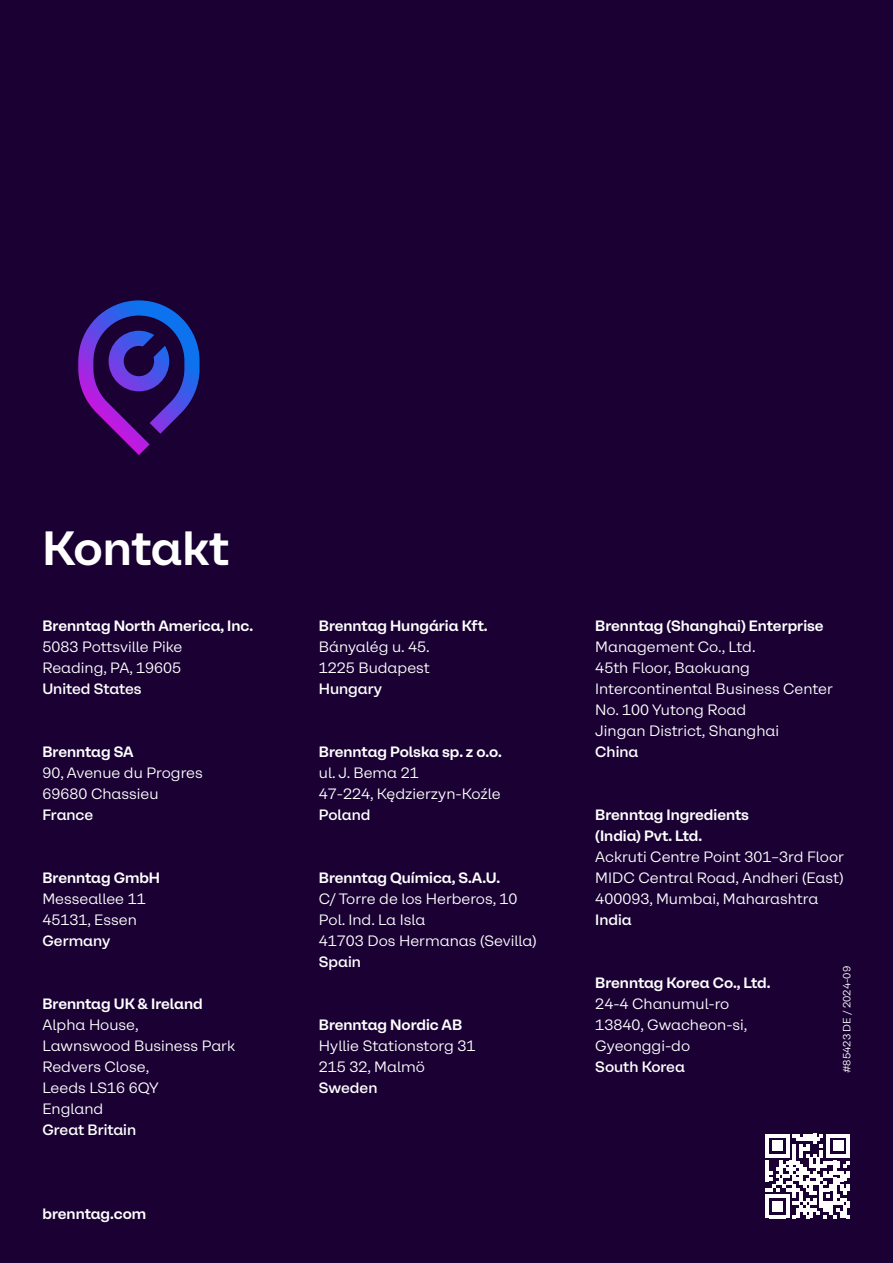
<style>
.page{position:relative;width:893px;height:1263px;background:#1a0033}
.page>*{position:absolute;margin:0;border:0;box-sizing:border-box;transform-origin:0 0}
.Headline_Bd__32_35_2pt{font:700 48px "Brenntag Sans";letter-spacing:-.005em;color:#fff}
.Contact_Reg__10_14pt{font:15px/21px "Brenntag Sans";color:#fff}
.Contact_Reg__10_14pt-2{font:700 15px/21px "Brenntag Sans";color:#fff}
.Contact_Reg__10_14pt-3{font:600 15px "Brenntag Sans";color:#fff}
.Info_Reg__7_9_8pt{font:10.5px "Brenntag Sans";color:#fff}
.s1{font-weight:400}
</style>
<div class="page">
<svg style="left:766px;top:1134px;width:84px;height:84px"></svg>
<svg style="left:78px;top:300px;width:122px;height:155px"></svg>
<p class="Headline_Bd__32_35_2pt" style="left:43px;top:511px;width:188px">Kontakt</p>
<p class="Contact_Reg__10_14pt-2" style="left:43px;top:614px;width:212px">Brenntag North America, Inc.</p>
<p class="Contact_Reg__10_14pt" style="left:43px;top:635px;width:141px">5083 Pottsville Pike</p>
<p class="Contact_Reg__10_14pt" style="left:43px;top:656px;width:140px">Reading, PA, 19605</p>
<p class="Contact_Reg__10_14pt-3" style="left:43px;top:677px;width:101px">United States</p>
<p class="Contact_Reg__10_14pt-2" style="left:43px;top:740px;width:93px">Brenntag SA</p>
<p class="Contact_Reg__10_14pt" style="left:43px;top:761px;width:162px">90, Avenue du Progres</p>
<p class="Contact_Reg__10_14pt" style="left:43px;top:782px;width:118px">69680 Chassieu</p>
<p class="Contact_Reg__10_14pt-3" style="left:43px;top:803px;width:52px">France</p>
<p class="Contact_Reg__10_14pt-2" style="left:43px;top:866px;width:119px">Brenntag GmbH</p>
<p class="Contact_Reg__10_14pt" style="left:43px;top:887px;width:105px">Messeallee 11</p>
<p class="Contact_Reg__10_14pt" style="left:43px;top:908px;width:96px">45131, Essen</p>
<p class="Contact_Reg__10_14pt-3" style="left:43px;top:929px;width:69px">Germany</p>
<p class="Contact_Reg__10_14pt-2" style="left:43px;top:992px;width:162px">Brenntag UK &amp; Ireland</p>
<p class="Contact_Reg__10_14pt" style="left:43px;top:1013px;width:98px">Alpha House,</p>
<p class="Contact_Reg__10_14pt" style="left:43px;top:1034px;width:194px">Lawnswood Business Park</p>
<p class="Contact_Reg__10_14pt" style="left:43px;top:1055px;width:118px">Redvers Close,<br>Leeds LS16 6QY</p>
<p class="Contact_Reg__10_14pt" style="left:43px;top:1097px;width:62px">England</p>
<p class="Contact_Reg__10_14pt-3" style="left:43px;top:1118px;width:95px">Great Britain</p>
<p class="Contact_Reg__10_14pt-2" style="left:43px;top:1202px;width:105px">brenntag.com</p>
<p class="Contact_Reg__10_14pt-2" style="left:319px;top:614px;width:170px">Brenntag Hungária Kft.</p>
<p class="Contact_Reg__10_14pt" style="left:319px;top:635px;width:112px">Bányalég u. 45.</p>
<p class="Contact_Reg__10_14pt" style="left:319px;top:656px;width:112px">1225 Budapest</p>
<p class="Contact_Reg__10_14pt-3" style="left:319px;top:677px;width:65px">Hungary</p>
<p class="Contact_Reg__10_14pt-2" style="left:319px;top:740px;width:185px">Brenntag Polska sp. z o.o.</p>
<p class="Contact_Reg__10_14pt" style="left:319px;top:761px;width:101px">ul. J. Bema 21</p>
<p class="Contact_Reg__10_14pt" style="left:319px;top:782px;width:183px">47-224, Kędzierzyn-Koźle</p>
<p class="Contact_Reg__10_14pt-3" style="left:319px;top:803px;width:53px">Poland</p>
<p class="Contact_Reg__10_14pt-2" style="left:319px;top:866px;width:183px">Brenntag Química, S.A.U.</p>
<p class="Contact_Reg__10_14pt" style="left:319px;top:887px;width:200px">C/ Torre de los Herberos, 10</p>
<p class="Contact_Reg__10_14pt" style="left:319px;top:908px;width:108px">Pol. Ind. La Isla</p>
<p class="Contact_Reg__10_14pt" style="left:319px;top:929px;width:219px">41703 Dos Hermanas (Sevilla)</p>
<p class="Contact_Reg__10_14pt-3" style="left:319px;top:950px;width:44px">Spain</p>
<p class="Contact_Reg__10_14pt-2" style="left:319px;top:1013px;width:145px">Brenntag Nordic AB</p>
<p class="Contact_Reg__10_14pt" style="left:319px;top:1034px;width:158px">Hyllie Stationstorg 31</p>
<p class="Contact_Reg__10_14pt" style="left:319px;top:1055px;width:108px">215 32, Malmö</p>
<p class="Contact_Reg__10_14pt-3" style="left:319px;top:1076px;width:60px">Sweden</p>
<p class="Contact_Reg__10_14pt-2" style="left:595px;top:614px;width:230px">Brenntag (Shanghai) Enterprise<br><span class="s1">Management Co., Ltd.</span></p>
<p class="Contact_Reg__10_14pt" style="left:595px;top:656px;width:239px">45th Floor, Baokuang<br>Intercontinental Business Center</p>
<p class="Contact_Reg__10_14pt" style="left:595px;top:698px;width:152px">No. 100 Yutong Road</p>
<p class="Contact_Reg__10_14pt" style="left:595px;top:719px;width:185px">Jingan District, Shanghai</p>
<p class="Contact_Reg__10_14pt-3" style="left:595px;top:740px;width:45px">China</p>
<p class="Contact_Reg__10_14pt-2" style="left:595px;top:803px;width:155px">Brenntag Ingredients (India) Pvt. Ltd.</p>
<p class="Contact_Reg__10_14pt" style="left:595px;top:845px;width:250px">Ackruti Centre Point 301–3rd Floor</p>
<p class="Contact_Reg__10_14pt" style="left:595px;top:866px;width:250px">MIDC Central Road, Andheri (East)</p>
<p class="Contact_Reg__10_14pt" style="left:595px;top:887px;width:225px">400093, Mumbai, Maharashtra</p>
<p class="Contact_Reg__10_14pt-3" style="left:595px;top:908px;width:38px">India</p>
<p class="Contact_Reg__10_14pt-2" style="left:595px;top:971px;width:177px">Brenntag Korea Co., Ltd.</p>
<p class="Contact_Reg__10_14pt" style="left:595px;top:992px;width:136px">24-4 Chanumul-ro</p>
<p class="Contact_Reg__10_14pt" style="left:595px;top:1013px;width:154px">13840, Gwacheon-si,<br>Gyeonggi-do</p>
<p class="Contact_Reg__10_14pt-3" style="left:595px;top:1055px;width:91px">South Korea</p>
<p class="Info_Reg__7_9_8pt" style="left:839px;top:1073px;width:109px;rotate:-90deg">#85423 DE / 2024-09</p>
</div>
